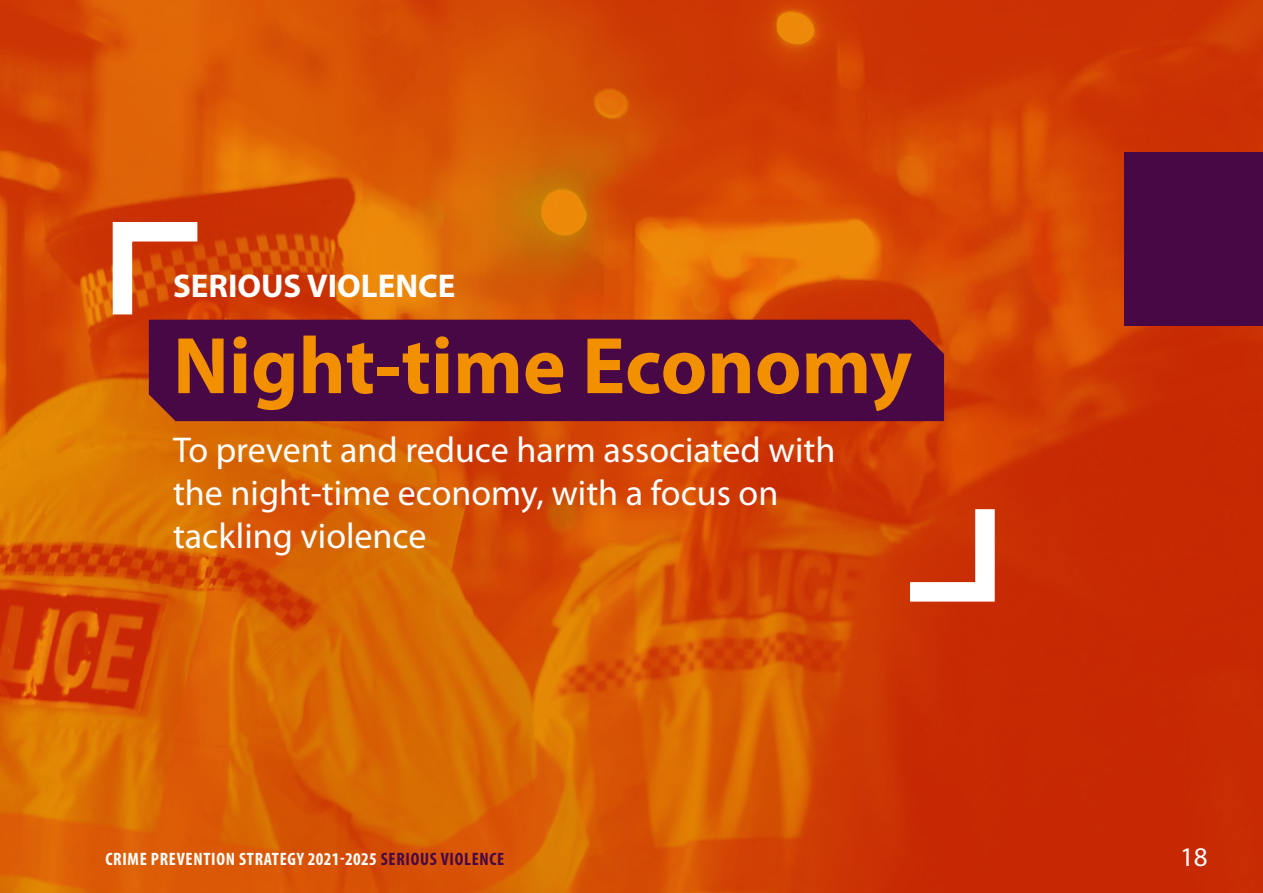
<style>
.page{position:relative;width:1263px;height:893px;background:#fff}
.page>*{position:absolute;margin:0;border:0;box-sizing:border-box;transform-origin:0 0}
.t1{font:700 81px "Myriad Pro";color:#f39000}
.t2{font:36px/43.2px "Myriad Pro";color:#fff}
.t3{font:700 33px "Myriad Pro";color:#fff}
.t4{font:27px "Myriad Pro";color:#fff}
.t5{font:700 condensed 18px "Myriad Pro";letter-spacing:.04em;color:#fff}
.s1{color:#470845}
</style>
<div class="page">
<img style="left:0;top:1px;width:1263px;height:891px">
<div style="left:149px;top:320px;width:795px;height:101px;background:#470845"></div>
<svg style="left:103px;top:212px;width:114px;height:122px"></svg>
<svg style="left:890px;top:490px;width:114px;height:121px"></svg>
<div style="left:1125px;top:152px;width:138px;height:174px;background:#470845"></div>
<p class="t3" style="left:173px;top:267px;width:284px">SERIOUS VIOLENCE</p>
<h1 class="t1" style="left:173px;top:320px;width:740px">Night-time Economy</h1>
<p class="t2" style="left:173px;top:429px;width:664px">To prevent and reduce harm associated with the night-time economy, with a focus on tackling violence</p>
<p class="t5" style="left:105px;top:849px;width:400px">CRIME PREVENTION STRATEGY 2021-2025 <span class="s1">SERIOUS VIOLENCE</span></p>
<p class="t4" style="left:1180px;top:842px;width:29px">18</p>
</div>
